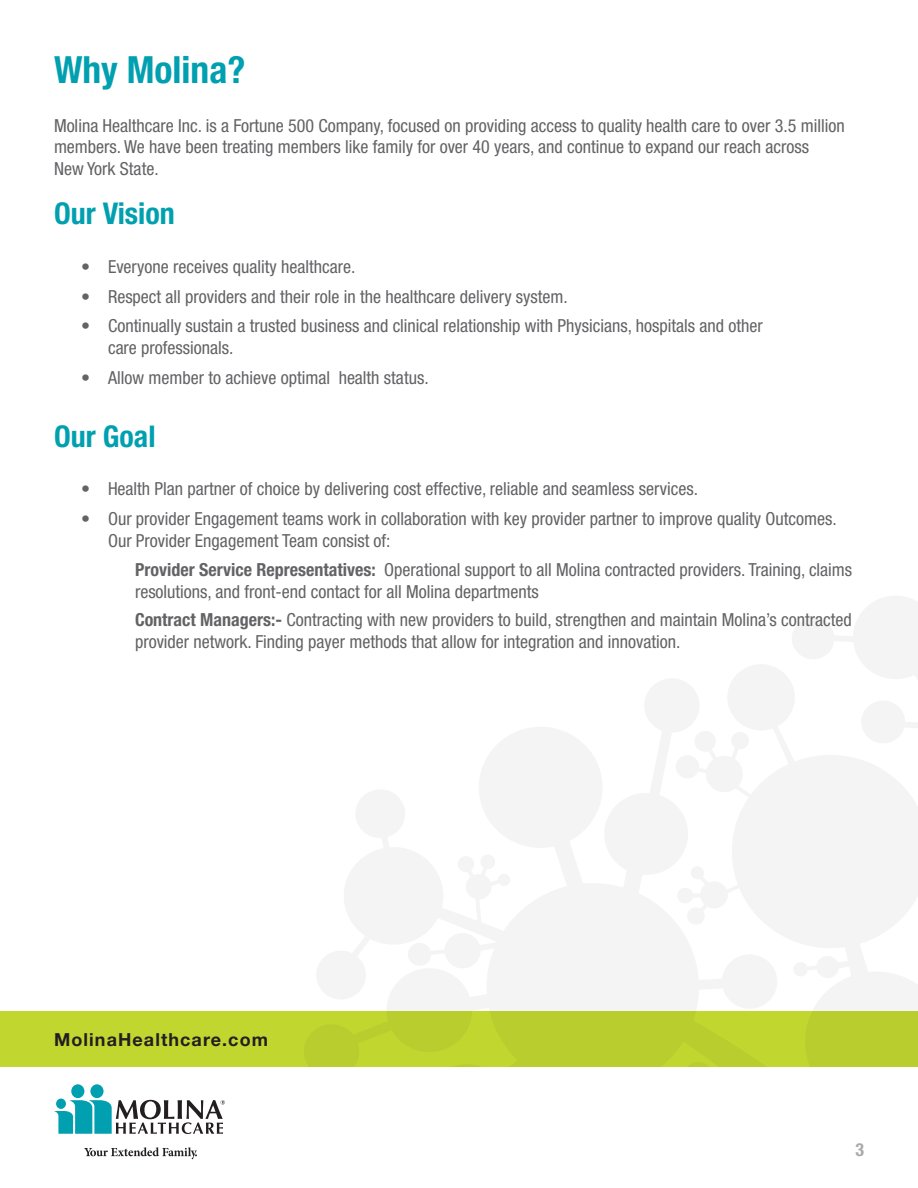
<style>
.page{position:relative;width:918px;height:1188px;background:#fff}
.page>*{position:absolute;margin:0;border:0;box-sizing:border-box;transform-origin:0 0}
.t1{font:700 condensed 37.5px "Helvetica Neue";color:#00a0b0}
.t2{font:700 condensed 30px "Helvetica Neue";color:#00a0b0}
.t3{font:condensed 18px/21.6px "Helvetica Neue";color:#636366}
.t4{font:700 18px "Helvetica Neue";letter-spacing:.06em;color:#231f20}
.t5{font:700 condensed 18px "Helvetica Neue";color:#a8a9ad}
.s1{font-weight:700}
</style>
<div class="page">
<svg style="left:84px;top:1147px;width:113px;height:12px"></svg>
<div style="left:90px;top:1084px;width:14px;height:14px;background:#00a0b0;border-radius:50%"></div>
<div style="left:71px;top:1084px;width:13px;height:14px;background:#00a0b0;border-radius:50%"></div>
<svg style="left:54px;top:1100px;width:171px;height:34px"></svg>
<div style="left:56px;top:1099px;width:10px;height:10px;background:#00a0b0;border-radius:50%"></div>
<div style="left:0;top:1011px;width:918px;height:55px;background:#c1d72f"></div>
<svg style="left:317px;top:596px;width:601px;height:415px"></svg>
<h3 class="t1" style="left:54px;top:47px;width:193px">Why Molina?</h3>
<p class="t3" style="left:54px;top:114px;width:792px">Molina Healthcare Inc. is a Fortune 500 Company, focused on providing access to quality health care to over 3.5 million members. We have been treating members like family for over 40 years, and continue to expand our reach across<br>New York State.</p>
<h3 class="t2" style="left:54px;top:196px;width:122px">Our Vision</h3>
<p class="t3" style="left:81px;top:256px;width:276px">• Everyone receives quality healthcare.</p>
<p class="t3" style="left:81px;top:285px;width:488px">• Respect all providers and their role in the healthcare delivery system.</p>
<p class="t3" style="left:108px;top:315px;width:656px;text-indent:-27px">• Continually sustain a trusted business and clinical relationship with Physicians, hospitals and other care professionals.</p>
<p class="t3" style="left:81px;top:366px;width:349px">• Allow member to achieve optimal health status.</p>
<h3 class="t2" style="left:54px;top:418px;width:103px">Our Goal</h3>
<p class="t3" style="left:81px;top:478px;width:619px">• Health Plan partner of choice by delivering cost effective, reliable and seamless services.</p>
<p class="t3" style="left:108px;top:508px;width:730px;text-indent:-27px">• Our provider Engagement teams work in collaboration with key provider partner to improve quality Outcomes.<br>Our Provider Engagement Team consist of:</p>
<p class="t3" style="left:135px;top:559px;width:719px"><span class="s1">Provider Service Representatives:</span> Operational support to all Molina contracted providers. Training, claims resolutions, and front-end contact for all Molina departments</p>
<p class="t3" style="left:135px;top:609px;width:718px"><span class="s1">Contract Managers:-</span> Contracting with new providers to build, strengthen and maintain Molina’s contracted provider network. Finding payer methods that allow for integration and innovation.</p>
<p class="t4" style="left:54px;top:1029px;width:216px">MolinaHealthcare.com</p>
<p class="t5" style="left:855px;top:1139px;width:10px">3</p>
</div>
